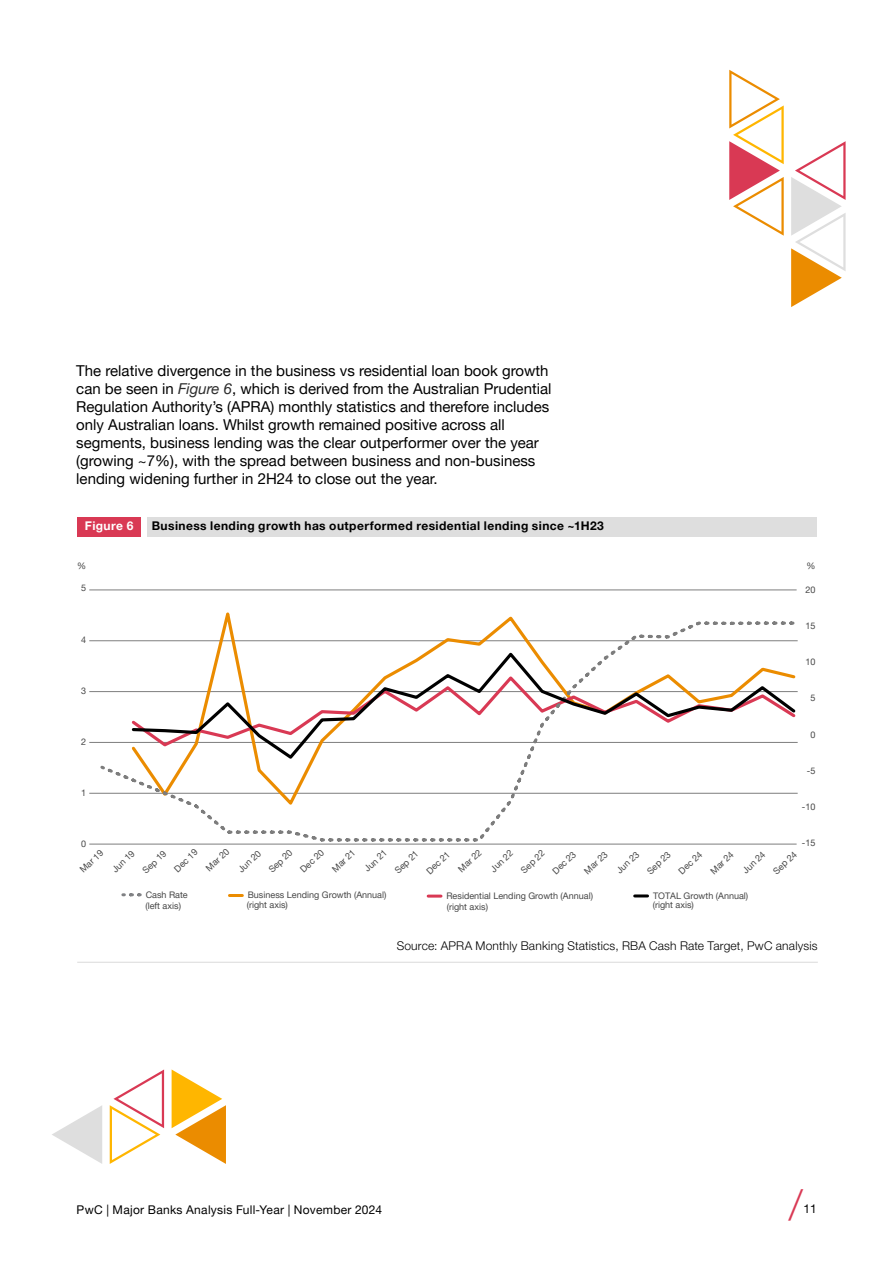
<style>
.page{position:relative;width:893px;height:1263px;background:#fff}
.page>*{position:absolute;margin:0;border:0;box-sizing:border-box;transform-origin:0 0}
.t1{font:300 42px "Helvetica Neue LT Pro";color:#d93954}
.t2{font:15px/18px "Helvetica Neue LT Pro";color:#000}
.t3{font:300 12px "Helvetica Neue LT Pro";letter-spacing:.015em;color:#000}
.t4{font:700 12px "Helvetica Neue LT Pro";letter-spacing:.035em;color:#000}
.t5{font:12px "Helvetica Neue LT Pro";letter-spacing:.025em;color:#000}
.t6{font:700 12px "Helvetica Neue LT Pro";letter-spacing:.035em;color:#fff}
.t7{font:9px/10.2px "Helvetica Neue LT Pro";color:#464646}
.s1{font-style:italic;color:#2d2d2d}
</style>
<div class="page">
<svg style="left:729px;top:70px;width:55px;height:166px"></svg>
<svg style="left:791px;top:141px;width:55px;height:166px"></svg>
<div style="left:77px;top:517px;width:64px;height:19px;background:#d93954"></div>
<div style="left:147px;top:517px;width:670px;height:19px;background:#dedede"></div>
<hr style="left:77px;top:962px;width:741px;height:1px;background:#dedede">
<svg style="left:229px;top:894px;width:13px;height:3px"></svg>
<svg style="left:428px;top:894px;width:13px;height:3px"></svg>
<svg style="left:635px;top:894px;width:13px;height:3px"></svg>
<svg style="left:123px;top:893px;width:17px;height:3px"></svg>
<hr style="left:89px;top:589px;width:708px;height:1px;background:#7e7e7e">
<hr style="left:89px;top:793px;width:709px;height:1px;background:#7e7e7e">
<hr style="left:89px;top:844px;width:708px;height:1px;background:#7e7e7e">
<hr style="left:89px;top:640px;width:709px;height:1px;background:#7e7e7e">
<hr style="left:89px;top:691px;width:709px;height:1px;background:#7e7e7e">
<hr style="left:89px;top:742px;width:709px;height:1px;background:#7e7e7e">
<svg style="left:98px;top:620px;width:699px;height:222px"></svg>
<svg style="left:130px;top:649px;width:668px;height:112px"></svg>
<svg style="left:52px;top:1105px;width:50px;height:59px"></svg>
<svg style="left:110px;top:1069px;width:54px;height:95px"></svg>
<svg style="left:172px;top:1069px;width:54px;height:95px"></svg>
<p class="t2" style="left:76px;top:362px;width:477px">The relative divergence in the business vs residential loan book growth can be seen in <span class="s1">Figure 6</span>, which is derived from the Australian Prudential Regulation Authority’s (APRA) monthly statistics and therefore includes only Australian loans. Whilst growth remained positive across all segments, business lending was the clear outperformer over the year (growing ~7%), with the spread between business and non-business lending widening further in 2H24 to close out the year.</p>
<p class="t6" style="left:85px;top:518px;width:50px">Figure 6</p>
<p class="t4" style="left:152px;top:518px;width:454px">Business lending growth has outperformed residential lending since ~1H23</p>
<p class="t7" style="left:77px;top:560px;width:11px">%</p>
<p class="t7" style="left:81px;top:583px;width:7px">5</p>
<p class="t7" style="left:81px;top:634px;width:7px">4</p>
<p class="t7" style="left:81px;top:685px;width:7px">3</p>
<p class="t7" style="left:81px;top:736px;width:7px">2</p>
<p class="t7" style="left:81px;top:787px;width:7px">1</p>
<p class="t7" style="left:806px;top:560px;width:11px">%</p>
<p class="t7" style="left:805px;top:584px;width:12px">20</p>
<p class="t7" style="left:805px;top:620px;width:12px">15</p>
<p class="t7" style="left:805px;top:657px;width:12px">10</p>
<p class="t7" style="left:810px;top:693px;width:7px">5</p>
<p class="t7" style="left:810px;top:729px;width:7px">0</p>
<p class="t7" style="left:807px;top:765px;width:10px">-5</p>
<p class="t7" style="left:802px;top:802px;width:15px">-10</p>
<p class="t7" style="left:802px;top:838px;width:15px">-15</p>
<p class="t7" style="left:81px;top:839px;width:7px">0</p>
<p class="t7" style="left:78px;top:867px;width:30px;rotate:-43deg">Mar 19</p>
<p class="t7" style="left:110px;top:867px;width:29px;rotate:-43deg">Jun 19</p>
<p class="t7" style="left:140px;top:867px;width:30px;rotate:-43deg">Sep 19</p>
<p class="t7" style="left:172px;top:866px;width:30px;rotate:-43deg">Dec 19</p>
<p class="t7" style="left:204px;top:865px;width:30px;rotate:-43deg">Mar 20</p>
<p class="t7" style="left:236px;top:867px;width:29px;rotate:-43deg">Jun 20</p>
<p class="t7" style="left:267px;top:867px;width:30px;rotate:-43deg">Sep 20</p>
<p class="t7" style="left:298px;top:867px;width:30px;rotate:-43deg">Dec 20</p>
<p class="t7" style="left:330px;top:866px;width:30px;rotate:-43deg">Mar 21</p>
<p class="t7" style="left:362px;top:866px;width:29px;rotate:-43deg">Jun 21</p>
<p class="t7" style="left:393px;top:868px;width:30px;rotate:-43deg">Sep 21</p>
<p class="t7" style="left:424px;top:868px;width:30px;rotate:-43deg">Dec 21</p>
<p class="t7" style="left:456px;top:866px;width:30px;rotate:-43deg">Mar 22</p>
<p class="t7" style="left:488px;top:866px;width:29px;rotate:-43deg">Jun 22</p>
<p class="t7" style="left:519px;top:867px;width:30px;rotate:-43deg">Sep 22</p>
<p class="t7" style="left:247px;top:890px;width:141px">Business Lending Growth (Annual) (right axis)</p>
<p class="t7" style="left:446px;top:890px;width:148px;line-height:11.1px">Residential Lending Growth (Annual) (right axis)</p>
<p class="t7" style="left:653px;top:891px;width:97px;line-height:9.3px">TOTAL Growth (Annual) (right axis)</p>
<p class="t7" style="left:550px;top:868px;width:30px;rotate:-43deg">Dec 23</p>
<p class="t7" style="left:582px;top:868px;width:30px;rotate:-43deg">Mar 23</p>
<p class="t7" style="left:676px;top:868px;width:30px;rotate:-43deg">Dec 24</p>
<p class="t7" style="left:708px;top:868px;width:30px;rotate:-43deg">Mar 24</p>
<p class="t7" style="left:614px;top:868px;width:29px;rotate:-43deg">Jun 23</p>
<p class="t7" style="left:645px;top:868px;width:30px;rotate:-43deg">Sep 23</p>
<p class="t7" style="left:740px;top:868px;width:29px;rotate:-43deg">Jun 24</p>
<p class="t7" style="left:771px;top:868px;width:30px;rotate:-43deg">Sep 24</p>
<p class="t7" style="left:145px;top:889px;width:44px;line-height:10.9px">Cash Rate (left axis)</p>
<p class="t3" style="left:397px;top:939px;width:422px">Source: APRA Monthly Banking Statistics, RBA Cash Rate Target, PwC analysis</p>
<p class="t5" style="left:77px;top:1202px;width:307px">PwC | Major Banks Analysis Full-Year | November 2024</p>
<h1 class="t1" style="left:789px;top:1179px;width:15px">/</h1>
<p class="t5" style="left:803px;top:1201px;width:15px">11</p>
</div>
